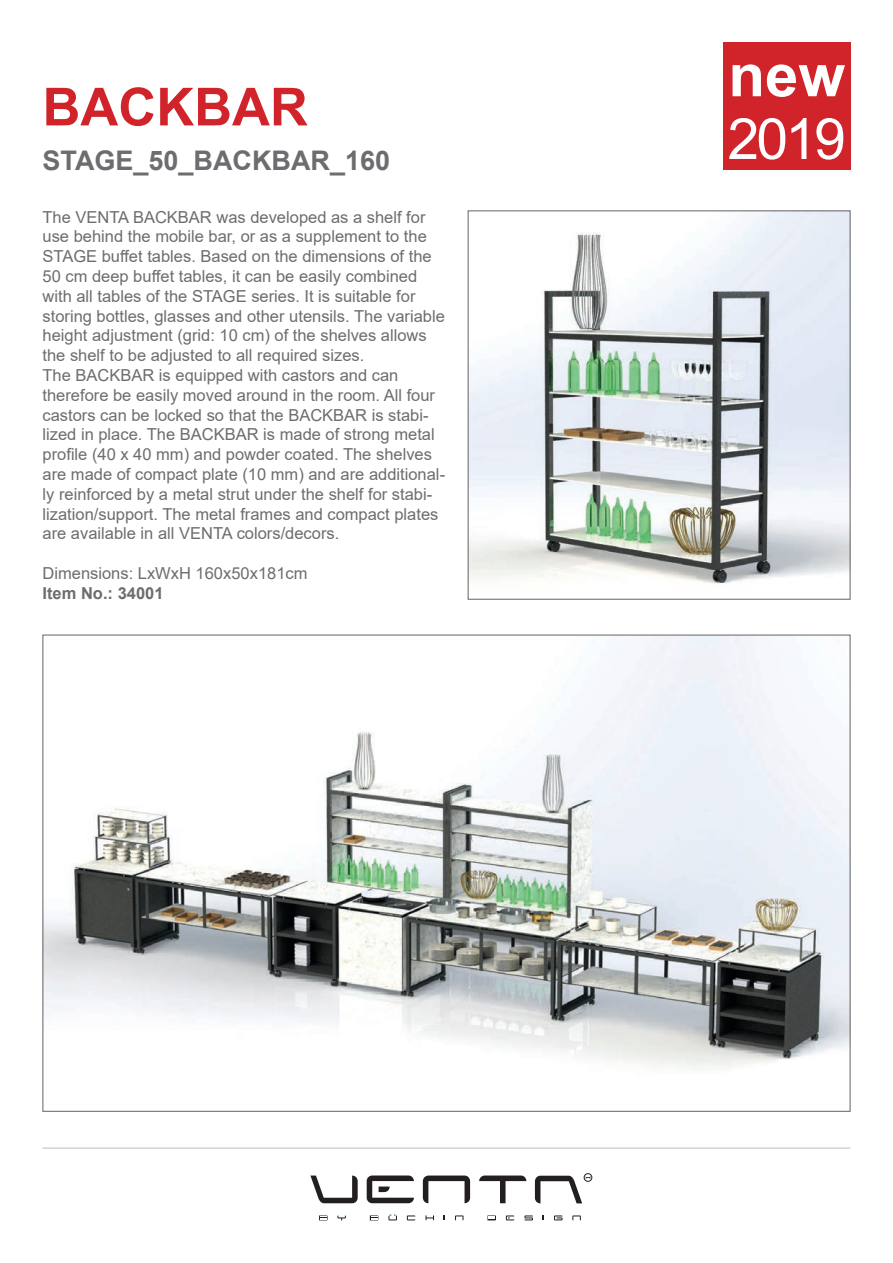
<style>
.page{position:relative;width:893px;height:1263px;background:#fff}
.page>*{position:absolute;margin:0;border:0;box-sizing:border-box;transform-origin:0 0}
.t1{font:700 60px "Arial";color:#fff}
.t2{font:57px "Arial";color:#fff}
.t3{font:700 52.5px "Arial";color:#d1232a}
.t4{font:700 27px "Arial";color:#6c6d70}
.t5{font:16.5px/19.8px "Arial";color:#6c6d70}
.t6{font:700 16.5px "Arial";color:#6c6d70}
</style>
<div class="page">
<img style="left:470px;top:212px;width:378px;height:372px">
<div style="left:468px;top:210px;width:382px;height:390px;border:1px solid #656262"></div>
<img style="left:45px;top:637px;width:803px;height:432px">
<hr style="left:43px;top:1147px;width:807px;height:2px;background:#d1d2d4">
<svg style="left:423px;top:1175px;width:47px;height:28px"></svg>
<svg style="left:479px;top:1175px;width:47px;height:28px"></svg>
<svg style="left:310px;top:1175px;width:48px;height:28px"></svg>
<svg style="left:367px;top:1175px;width:47px;height:28px"></svg>
<svg style="left:337px;top:1215px;width:9px;height:5px"></svg>
<svg style="left:455px;top:1215px;width:8px;height:5px"></svg>
<svg style="left:487px;top:1215px;width:9px;height:5px"></svg>
<svg style="left:425px;top:1215px;width:9px;height:5px"></svg>
<svg style="left:407px;top:1215px;width:8px;height:5px"></svg>
<svg style="left:524px;top:1215px;width:9px;height:5px"></svg>
<svg style="left:554px;top:1215px;width:8px;height:5px"></svg>
<svg style="left:572px;top:1215px;width:9px;height:5px"></svg>
<svg style="left:506px;top:1215px;width:8px;height:5px"></svg>
<svg style="left:535px;top:1176px;width:55px;height:27px"></svg>
<div style="left:584px;top:1173px;width:8px;height:8px;border:1px solid #231f20;border-radius:50%"></div>
<svg style="left:388px;top:1214px;width:9px;height:6px"></svg>
<svg style="left:370px;top:1215px;width:8px;height:5px"></svg>
<svg style="left:319px;top:1215px;width:9px;height:5px"></svg>
<div style="left:723px;top:43px;width:127px;height:127px;background:#d1232a"></div>
<h3 class="t3" style="left:43px;top:70px;width:267px">BACKBAR</h3>
<h3 class="t4" style="left:43px;top:142px;width:349px">STAGE_50_BACKBAR_160</h3>
<p class="t5" style="left:43px;top:207px;width:404px">The VENTA BACKBAR was developed as a shelf for use behind the mobile bar, or as a supplement to the STAGE buffet tables. Based on the dimensions of the 50 cm deep buffet tables, it can be easily combined with all tables of the STAGE series. It is suitable for storing bottles, glasses and other utensils. The variable height adjustment (grid: 10 cm) of the shelves allows the shelf to be adjusted to all required sizes.<br>The BACKBAR is equipped with castors and can therefore be easily moved around in the room. All four castors can be locked so that the BACKBAR is stabi&shy;lized in place. The BACKBAR is made of strong metal profile (40 x 40 mm) and powder coated. The shelves are made of compact plate (10 mm) and are additional&shy;ly reinforced by a metal strut under the shelf for stabi&shy;lization/support. The metal frames and compact plates are available in all VENTA colors/decors.</p>
<p class="t5" style="left:43px;top:563px;width:266px">Dimensions: LxWxH 160x50x181cm</p>
<p class="t6" style="left:43px;top:581px;width:123px">Item No.: 34001</p>
<h1 class="t1" style="left:728px;top:33px;width:118px">new</h1>
<h2 class="t2" style="left:727px;top:100px;width:120px">2019</h2>
</div>
